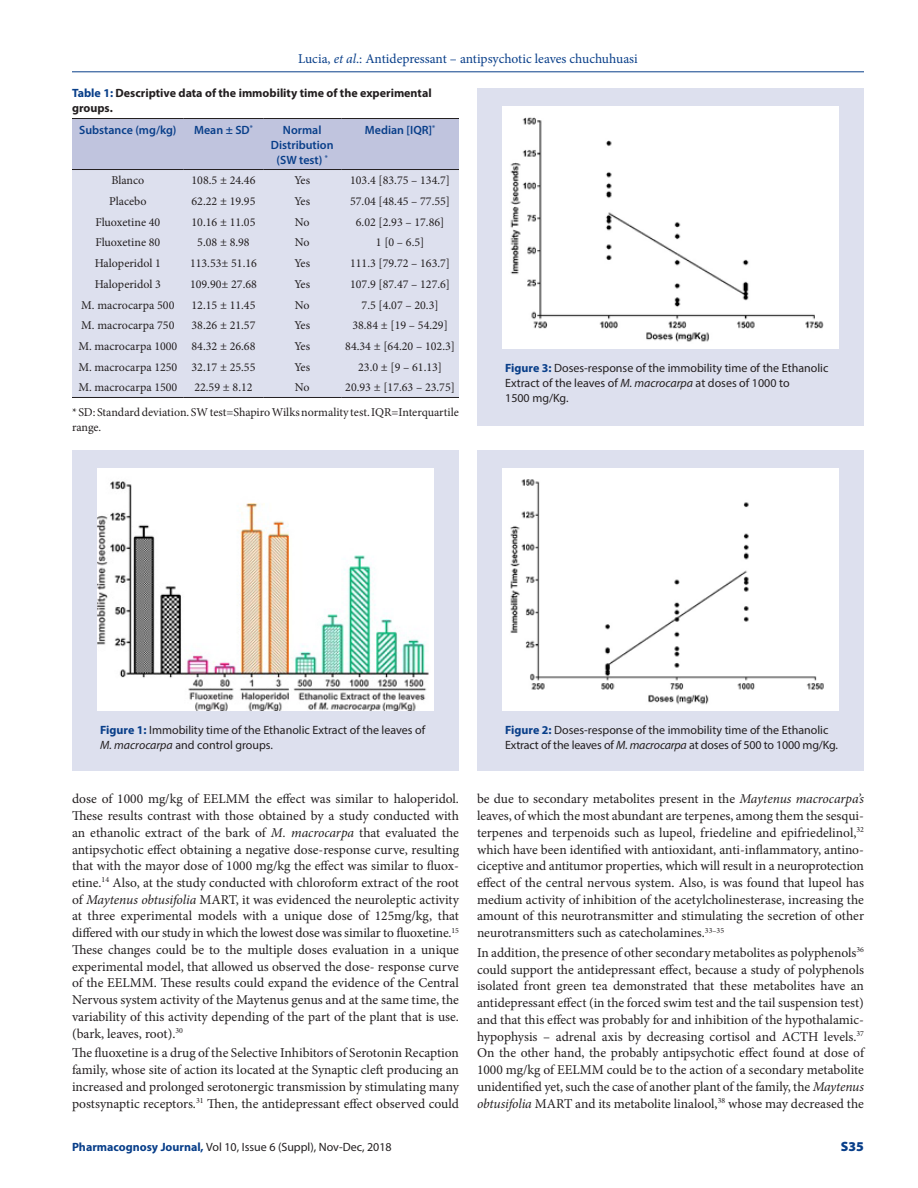
<style>
.page{position:relative;width:918px;height:1188px;background:#fff}
.page>*{position:absolute;margin:0;border:0;box-sizing:border-box;transform-origin:0 0}
.TXT{font:13.5px/16.8px "Minion Pro";color:#231f20;text-align:justify}
.t1{font:13.5px "Minion Pro";letter-spacing:-.005em;color:#083e89}
.RRH{font:900 13.5px "Myriad Pro";color:#083e89}
.TB{font:12px "Minion Pro";color:#231f20}
.FIG_CAP{font:12px/15px "Myriad Pro";color:#231f20}
.TFN{font:12px/15px "Minion Pro";letter-spacing:-.005em;color:#231f20}
.TT{font:700 12px/15px "Myriad Pro";color:#231f20}
.TCH{font:600 12px/15px "Myriad Pro";color:#083e89;text-align:center}
.RRH-2{font:12px "Myriad Pro";color:#231f20}
.s1{font-style:italic}
.s2{color:#083e89}
.s3{font-weight:700;color:#083e89}
</style>
<div class="page">
<hr style="left:72px;top:72px;width:792px;height:1px;background:#083e89">
<div style="left:72px;top:450px;width:387px;height:321px;background:#dde0ee"></div>
<img style="left:97px;top:468px;width:337px;height:242px">
<div style="left:477px;top:450px;width:387px;height:321px;background:#dde0ee"></div>
<div style="left:502px;top:468px;width:337px;height:242px;background:#fff"></div>
<div style="left:477px;top:88px;width:387px;height:337px;background:#dde0ee"></div>
<div style="left:502px;top:106px;width:337px;height:242px;background:#fff"></div>
<div style="left:72px;top:119px;width:387px;height:50px;background:#c0c4de"></div>
<div style="left:72px;top:170px;width:387px;height:227px;background:#dde0ee"></div>
<hr style="left:72px;top:118px;width:112px;height:1px;background:#231f20">
<hr style="left:184px;top:118px;width:79px;height:1px;background:#231f20">
<hr style="left:263px;top:118px;width:78px;height:1px;background:#231f20">
<hr style="left:341px;top:118px;width:118px;height:1px;background:#231f20">
<hr style="left:72px;top:169px;width:112px;height:1px;background:#231f20">
<hr style="left:184px;top:169px;width:79px;height:1px;background:#231f20">
<hr style="left:263px;top:169px;width:78px;height:1px;background:#231f20">
<hr style="left:341px;top:169px;width:118px;height:1px;background:#231f20">
<hr style="left:72px;top:397px;width:112px;height:1px;background:#231f20">
<hr style="left:184px;top:397px;width:79px;height:1px;background:#231f20">
<hr style="left:263px;top:397px;width:78px;height:1px;background:#231f20">
<hr style="left:341px;top:397px;width:118px;height:1px;background:#231f20">
<p class="t1" style="left:298px;top:50px;width:341px">Lucia, <span class="s1">et al</span>.: Antidepressant – antipsychotic leaves chuchuhuasi</p>
<p class="TT" style="left:72px;top:85px;width:361px"><span class="s2">Table 1:</span> Descriptive data of the immobility time of the experimental groups.</p>
<p class="TCH" style="left:79px;top:122px;width:99px">Substance (mg/kg)</p>
<p class="TCH" style="left:194px;top:122px;width:60px">Mean ± SD<sup>*</sup></p>
<p class="TCH" style="left:271px;top:122px;width:64px">Normal<br>Distribution (SW test) <sup>*</sup></p>
<p class="TCH" style="left:365px;top:122px;width:72px">Median [IQR]<sup>*</sup></p>
<p class="TB" style="left:111px;top:172px;width:34px">Blanco</p>
<p class="TB" style="left:192px;top:172px;width:65px">108.5 ± 24.46</p>
<p class="TB" style="left:294px;top:172px;width:17px">Yes</p>
<p class="TB" style="left:350px;top:172px;width:102px">103.4 [83.75 – 134.7]</p>
<p class="TB" style="left:109px;top:193px;width:39px">Placebo</p>
<p class="TB" style="left:192px;top:193px;width:65px">62.22 ± 19.95</p>
<p class="TB" style="left:294px;top:193px;width:17px">Yes</p>
<p class="TB" style="left:350px;top:193px;width:102px">57.04 [48.45 – 77.55]</p>
<p class="TB" style="left:95px;top:214px;width:67px">Fluoxetine 40</p>
<p class="TB" style="left:192px;top:214px;width:65px">10.16 ± 11.05</p>
<p class="TB" style="left:295px;top:214px;width:16px">No</p>
<p class="TB" style="left:356px;top:214px;width:90px">6.02 [2.93 – 17.86]</p>
<p class="TB" style="left:95px;top:235px;width:67px">Fluoxetine 80</p>
<p class="TB" style="left:197px;top:235px;width:54px">5.08 ± 8.98</p>
<p class="TB" style="left:295px;top:235px;width:16px">No</p>
<p class="TB" style="left:376px;top:235px;width:50px">1 [0 – 6.5]</p>
<p class="TB" style="left:95px;top:255px;width:68px">Haloperidol 1</p>
<p class="TB" style="left:190px;top:255px;width:68px">113.53± 51.16</p>
<p class="TB" style="left:294px;top:255px;width:17px">Yes</p>
<p class="TB" style="left:350px;top:255px;width:102px">111.3 [79.72 – 163.7]</p>
<p class="TB" style="left:95px;top:276px;width:68px">Haloperidol 3</p>
<p class="TB" style="left:190px;top:276px;width:68px">109.90± 27.68</p>
<p class="TB" style="left:294px;top:276px;width:17px">Yes</p>
<p class="TB" style="left:350px;top:276px;width:102px">107.9 [87.47 – 127.6]</p>
<p class="TB" style="left:81px;top:297px;width:95px">M. macrocarpa 500</p>
<p class="TB" style="left:192px;top:297px;width:65px">12.15 ± 11.45</p>
<p class="TB" style="left:295px;top:297px;width:16px">No</p>
<p class="TB" style="left:362px;top:297px;width:78px">7.5 [4.07 – 20.3]</p>
<p class="TB" style="left:81px;top:317px;width:95px">M. macrocarpa 750</p>
<p class="TB" style="left:192px;top:317px;width:65px">38.26 ± 21.57</p>
<p class="TB" style="left:294px;top:317px;width:17px">Yes</p>
<p class="TB" style="left:352px;top:317px;width:97px">38.84 ± [19 – 54.29]</p>
<p class="TB" style="left:78px;top:338px;width:101px">M. macrocarpa 1000</p>
<p class="TB" style="left:192px;top:338px;width:65px">84.32 ± 26.68</p>
<p class="TB" style="left:294px;top:338px;width:17px">Yes</p>
<p class="TB" style="left:345px;top:338px;width:111px">84.34 ± [64.20 – 102.3]</p>
<p class="TB" style="left:78px;top:359px;width:101px">M. macrocarpa 1250</p>
<p class="TB" style="left:192px;top:359px;width:65px">32.17 ± 25.55</p>
<p class="TB" style="left:294px;top:359px;width:17px">Yes</p>
<p class="TB" style="left:358px;top:359px;width:85px">23.0 ± [9 – 61.13]</p>
<p class="TB" style="left:78px;top:380px;width:101px">M. macrocarpa 1500</p>
<p class="TB" style="left:194px;top:380px;width:60px">22.59 ± 8.12</p>
<p class="TB" style="left:295px;top:380px;width:16px">No</p>
<p class="TB" style="left:345px;top:380px;width:111px">20.93 ± [17.63 – 23.75]</p>
<p class="TFN" style="left:72px;top:405px;width:388px">* SD: Standard deviation. SW test=Shapiro Wilks normality test. IQR=Interquartile range.</p>
<p class="FIG_CAP" style="left:505px;top:360px;width:325px"><span class="s3">Figure 3:</span> Doses-response of the immobility time of the Ethanolic<br>Extract of the leaves of <span class="s1">M. macrocarpa</span> at doses of 1000 to<br>1500 mg/Kg.</p>
<p class="FIG_CAP" style="left:100px;top:722px;width:327px"><span class="s3">Figure 1:</span> Immobility time of the Ethanolic Extract of the leaves of<br><span class="s1">M. macrocarpa</span> and control groups.</p>
<p class="FIG_CAP" style="left:505px;top:722px;width:334px"><span class="s3">Figure 2:</span> Doses-response of the immobility time of the Ethanolic<br>Extract of the leaves of <span class="s1">M. macrocarpa</span> at doses of 500 to 1000 mg/Kg.</p>
<p class="TXT" style="left:72px;top:791px;width:389px">dose of 1000 mg/kg of EELMM the effect was similar to haloperidol.<br>These results contrast with those obtained by a study conducted with an ethanolic extract of the bark of <span class="s1">M. macrocarpa</span> that evaluated the antipsychotic effect obtaining a negative dose-response curve, resulting that with the mayor dose of 1000 mg/kg the effect was similar to fluox&shy;etine.<sup>14</sup> Also, at the study conducted with chloroform extract of the root of <span class="s1">Maytenus obtusifolia</span> MART, it was evidenced the neuroleptic activity at three experimental models with a unique dose of 125mg/kg, that differed with our study in which the lowest dose was similar to fluoxetine.<sup>15<br></sup>These changes could be to the multiple doses evaluation in a unique experimental model, that allowed us observed the dose- response curve of the EELMM. These results could expand the evidence of the Central Nervous system activity of the Maytenus genus and at the same time, the variability of this activity depending of the part of the plant that is use. (bark, leaves, root).<sup>30</sup></p>
<p class="TXT" style="left:72px;top:1045px;width:389px">The fluoxetine is a drug of the Selective Inhibitors of Serotonin Recaption family, whose site of action its located at the Synaptic cleft producing an increased and prolonged serotonergic transmission by stimulating many postsynaptic receptors.<sup>31</sup> Then, the antidepressant effect observed could</p>
<p class="TXT" style="left:477px;top:791px;width:389px">be due to secondary metabolites present in the <span class="s1">Maytenus macrocarpa’s </span>leaves, of which the most abundant are terpenes, among them the sesqui&shy;terpenes and terpenoids such as lupeol, friedeline and epifriedelinol,<sup>32 </sup>which have been identified with antioxidant, anti-inflammatory, antino&shy;ciceptive and antitumor properties, which will result in a neuroprotection effect of the central nervous system. Also, is was found that lupeol has medium activity of inhibition of the acetylcholinesterase, increasing the amount of this neurotransmitter and stimulating the secretion of other neurotransmitters such as catecholamines.<sup>33–35</sup></p>
<p class="TXT" style="left:477px;top:944px;width:389px">In addition, the presence of other secondary metabolites as polyphenols<sup>36 </sup>could support the antidepressant effect, because a study of polyphenols isolated front green tea demonstrated that these metabolites have an antidepressant effect (in the forced swim test and the tail suspension test) and that this effect was probably for and inhibition of the hypothalamic&shy;hypophysis – adrenal axis by decreasing cortisol and ACTH levels.<sup>37<br></sup>On the other hand, the probably antipsychotic effect found at dose of 1000 mg/kg of EELMM could be to the action of a secondary metabolite unidentified yet, such the case of another plant of the family, the <span class="s1">Maytenus obtusifolia</span> MART and its metabolite linalool,<sup>38</sup> whose may decreased the</p>
<p class="RRH-2" style="left:72px;top:1139px;width:321px"><span class="s3">Pharmacognosy Journal,</span> Vol 10, Issue 6 (Suppl), Nov-Dec, 2018</p>
<p class="RRH" style="left:841px;top:1137px;width:25px">S35</p>
</div>
